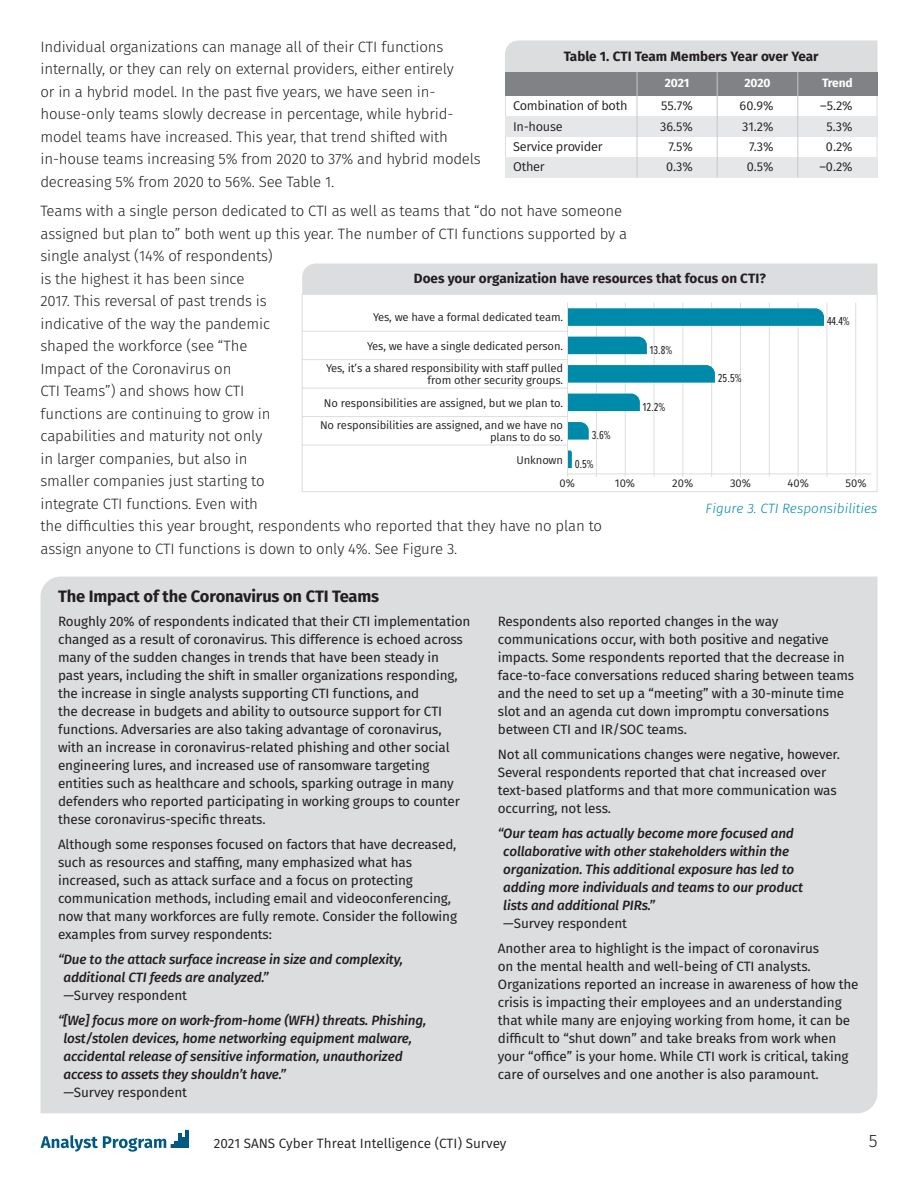
<style>
.page{position:relative;width:918px;height:1188px;background:#fff}
.page>*{position:absolute;margin:0;border:0;box-sizing:border-box;transform-origin:0 0}
.t1{font:300 18px "Fira Sans";color:#231f20}
.t2{font:700 16.5px "Fira Sans";letter-spacing:-.01em;color:#231f20}
.t3{font:300 15px/22.5px "Fira Sans";letter-spacing:-.01em;color:#231f20}
.t4{font:13.5px/18px "Fira Sans";letter-spacing:-.01em;color:#231f20}
.t5{font:italic 500 13.5px/18px "Fira Sans";letter-spacing:-.01em;color:#231f20}
.t6{font:700 13.5px "Fira Sans";color:#231f20}
.t7{font:13.5px "Fira Sans";color:#231f20}
.t8{font:italic 300 13.5px "Fira Sans";color:#008aaa}
.t9{font:12.75px "Fira Sans";letter-spacing:-.02em;color:#231f20}
.t10{font:12px "Proxima Nova Ex Cn";color:#231f20}
.t11{font:700 12px "Fira Sans";letter-spacing:-.01em;color:#fff}
.t12{font:11.25px/12px "Fira Sans";letter-spacing:-.01em;color:#231f20;text-align:right}
.s1{font-family:"Proxima Nova Ex Cn";font-size:12px}
.s2{font-weight:400;font-style:normal}
</style>
<div class="page">
<hr style="left:178px;top:1133px;width:3px;height:15px;background:#005982">
<hr style="left:186px;top:1130px;width:3px;height:18px;background:#005982">
<svg style="left:41px;top:1135px;width:145px;height:17px"></svg>
<div style="left:505px;top:72px;width:373px;height:105px;background:#fff;border:1px solid #dcdddf"></div>
<div style="left:505px;top:41px;width:373px;height:31px;background:#dcdddf"></div>
<div style="left:505px;top:116px;width:373px;height:21px;background:#e6e7e9"></div>
<div style="left:505px;top:157px;width:373px;height:20px;background:#e6e7e9"></div>
<div style="left:505px;top:72px;width:373px;height:23px;background:#808285"></div>
<hr style="left:637px;top:72px;width:1px;height:105px;background:#c7c8ca">
<hr style="left:717px;top:72px;width:1px;height:105px;background:#c7c8ca">
<hr style="left:797px;top:72px;width:1px;height:105px;background:#c7c8ca">
<div style="left:302px;top:264px;width:576px;height:30px;background:#dcdddf"></div>
<div style="left:302px;top:294px;width:576px;height:198px;background:#fff;border:1px solid #dcdddf"></div>
<hr style="left:682px;top:303px;width:1px;height:174px;background:#dcdddf">
<hr style="left:711px;top:303px;width:1px;height:174px;background:#dcdddf">
<hr style="left:798px;top:303px;width:1px;height:174px;background:#dcdddf">
<hr style="left:827px;top:303px;width:1px;height:174px;background:#dcdddf">
<hr style="left:740px;top:303px;width:1px;height:174px;background:#dcdddf">
<hr style="left:769px;top:303px;width:1px;height:174px;background:#dcdddf">
<hr style="left:855px;top:303px;width:1px;height:174px;background:#dcdddf">
<hr style="left:625px;top:303px;width:1px;height:174px;background:#dcdddf">
<hr style="left:654px;top:303px;width:1px;height:174px;background:#dcdddf">
<hr style="left:567px;top:303px;width:1px;height:174px;background:#dcdddf">
<hr style="left:596px;top:303px;width:1px;height:174px;background:#dcdddf">
<hr style="left:567px;top:474px;width:304px;height:1px;background:#dcdddf">
<hr style="left:302px;top:331px;width:265px;height:1px;background:#dcdddf">
<hr style="left:302px;top:359px;width:265px;height:1px;background:#dcdddf">
<hr style="left:302px;top:388px;width:265px;height:1px;background:#dcdddf">
<hr style="left:302px;top:416px;width:265px;height:1px;background:#dcdddf">
<hr style="left:302px;top:445px;width:265px;height:1px;background:#dcdddf">
<svg style="left:568px;top:422px;width:21px;height:18px"></svg>
<svg style="left:568px;top:365px;width:147px;height:18px;background:#078dac"></svg>
<svg style="left:568px;top:394px;width:72px;height:17px"></svg>
<svg style="left:568px;top:308px;width:256px;height:18px;background:#078dac"></svg>
<svg style="left:568px;top:337px;width:79px;height:17px"></svg>
<svg style="left:568px;top:451px;width:4px;height:17px"></svg>
<div style="left:40px;top:577px;width:838px;height:536px;background:#dcdddf"></div>
<p class="t3" style="left:40px;top:35px;width:442px">Individual organizations can manage all of their CTI functions internally, or they can rely on external providers, either entirely<br>or in a hybrid model. In the past five years, we have seen in&shy;house-only teams slowly decrease in percentage, while hybrid&shy;model teams have increased. This year, that trend shifted with in-house teams increasing 5% from 2020 to 37% and hybrid models decreasing 5% from 2020 to 56%. See Table 1.</p>
<p class="t3" style="left:40px;top:200px;width:588px">Teams with a single person dedicated to CTI as well as teams that “do not have someone assigned but plan to” both went up this year. The number of CTI functions supported by a single analyst (14% of respondents)<br>is the highest it has been since<br>2017. This reversal of past trends is<br>indicative of the way the pandemic<br>shaped the workforce (see “The<br>Impact of the Coronavirus on<br>CTI Teams”) and shows how CTI<br>functions are continuing to grow in<br>capabilities and maturity not only<br>in larger companies, but also in<br>smaller companies just starting to<br>integrate CTI functions. Even with<br>the difficulties this year brought, respondents who reported that they have no plan to assign anyone to CTI functions is down to only 4%. See Figure 3.</p>
<p class="t6" style="left:564px;top:47px;width:256px">Table 1. CTI Team Members Year over Year</p>
<p class="t11" style="left:665px;top:75px;width:26px">2021</p>
<p class="t11" style="left:744px;top:75px;width:28px">2020</p>
<p class="t11" style="left:822px;top:75px;width:32px">Trend</p>
<p class="t9" style="left:513px;top:97px;width:116px">Combination of both</p>
<p class="t9" style="left:513px;top:117px;width:51px">In-house</p>
<p class="t9" style="left:513px;top:138px;width:91px">Service provider</p>
<p class="t9" style="left:513px;top:158px;width:33px">Other</p>
<p class="t9" style="left:661px;top:97px;width:33px">55.7%</p>
<p class="t9" style="left:660px;top:117px;width:34px">36.5%</p>
<p class="t9" style="left:669px;top:138px;width:26px">7.5%</p>
<p class="t9" style="left:666px;top:158px;width:28px">0.3%</p>
<p class="t9" style="left:740px;top:97px;width:35px">60.9%</p>
<p class="t9" style="left:742px;top:117px;width:33px">31.2%</p>
<p class="t9" style="left:749px;top:138px;width:26px">7.3%</p>
<p class="t9" style="left:747px;top:158px;width:28px">0.5%</p>
<p class="t9" style="left:820px;top:97px;width:34px">–5.2%</p>
<p class="t9" style="left:827px;top:117px;width:28px">5.3%</p>
<p class="t9" style="left:826px;top:138px;width:28px">0.2%</p>
<p class="t9" style="left:819px;top:158px;width:35px">–0.2%</p>
<p class="t6" style="left:414px;top:269px;width:353px">Does your organization have resources that focus on CTI?</p>
<p class="t12" style="left:373px;top:311px;width:192px">Yes, we have a formal dedicated team.</p>
<p class="t10" style="left:827px;top:313px;width:24px">44.4%</p>
<p class="t12" style="left:367px;top:340px;width:198px">Yes, we have a single dedicated person.</p>
<p class="t10" style="left:650px;top:341px;width:24px">13.8%</p>
<p class="t12" style="left:326px;top:362px;width:239px">Yes, it’s a shared responsibility with staff pulled from other security groups.</p>
<p class="t12" style="left:324px;top:397px;width:241px">No responsibilities are assigned, but we plan to.</p>
<p class="t10" style="left:643px;top:398px;width:24px">12.2%</p>
<p class="t10" style="left:718px;top:369px;width:25px">25.5%</p>
<p class="t12" style="left:320px;top:419px;width:245px">No responsibilities are assigned, and we have no plans to do so.</p>
<p class="t10" style="left:592px;top:426px;width:20px">3.6%</p>
<p class="t12" style="left:517px;top:454px;width:79px">Unknown <span class="s1">0.5%</span></p>
<p class="t12" style="left:559px;top:477px;width:17px">0%</p>
<p class="t12" style="left:615px;top:477px;width:22px">10%</p>
<p class="t12" style="left:672px;top:477px;width:22px">20%</p>
<p class="t12" style="left:730px;top:477px;width:23px">30%</p>
<p class="t12" style="left:788px;top:477px;width:23px">40%</p>
<p class="t12" style="left:846px;top:477px;width:23px">50%</p>
<p class="t8" style="left:705px;top:498px;width:174px">Figure 3. CTI Responsibilities</p>
<p class="t2" style="left:58px;top:584px;width:323px">The Impact of the Coronavirus on CTI Teams</p>
<p class="t4" style="left:58px;top:613px;width:414px">Roughly 20% of respondents indicated that their CTI implementation changed as a result of coronavirus. This difference is echoed across many of the sudden changes in trends that have been steady in<br>past years, including the shift in smaller organizations responding, the increase in single analysts supporting CTI functions, and<br>the decrease in budgets and ability to outsource support for CTI functions. Adversaries are also taking advantage of coronavirus, with an increase in coronavirus-related phishing and other social engineering lures, and increased use of ransomware targeting entities such as healthcare and schools, sparking outrage in many defenders who reported participating in working groups to counter these coronavirus-specific threats.</p>
<p class="t4" style="left:58px;top:835px;width:401px">Although some responses focused on factors that have decreased, such as resources and staffing, many emphasized what has increased, such as attack surface and a focus on protecting communication methods, including email and videoconferencing, now that many workforces are fully remote. Consider the following examples from survey respondents:</p>
<p class="t5" style="left:63px;top:950px;width:341px;text-indent:-5px">“Due to the attack surface increase in size and complexity, additional CTI feeds are analyzed.”<br><span class="s2">—Survey respondent</span></p>
<p class="t5" style="left:63px;top:1011px;width:364px;text-indent:-5px">“[We] focus more on work-from-home (WFH) threats. Phishing, lost/stolen devices, home networking equipment malware, accidental release of sensitive information, unauthorized access to assets they shouldn’t have.”<br><span class="s2">—Survey respondent</span></p>
<p class="t4" style="left:498px;top:613px;width:358px">Respondents also reported changes in the way communications occur, with both positive and negative impacts. Some respondents reported that the decrease in face-to-face conversations reduced sharing between teams and the need to set up a “meeting” with a 30-minute time slot and an agenda cut down impromptu conversations between CTI and IR/SOC teams.</p>
<p class="t4" style="left:498px;top:745px;width:344px">Not all communications changes were negative, however.<br>Several respondents reported that chat increased over text-based platforms and that more communication was occurring, not less.</p>
<p class="t5" style="left:503px;top:824px;width:301px;text-indent:-5px">“Our team has actually become more focused and collaborative with other stakeholders within the organization. This additional exposure has led to adding more individuals and teams to our product lists and additional PIRs.”</p>
<p class="t4" style="left:498px;top:911px;width:323px;line-height:24.8px;text-indent:5px">—Survey respondent<br>Another area to highlight is the impact of coronavirus</p>
<p class="t4" style="left:498px;top:957px;width:362px">on the mental health and well-being of CTI analysts.<br>Organizations reported an increase in awareness of how the crisis is impacting their employees and an understanding that while many are enjoying working from home, it can be difficult to “shut down” and take breaks from work when your “office” is your home. While CTI work is critical, taking care of ourselves and one another is also paramount.</p>
<p class="t7" style="left:214px;top:1133px;width:294px">2021 SANS Cyber Threat Intelligence (CTI) Survey</p>
<p class="t1" style="left:869px;top:1128px;width:10px">5</p>
</div>
